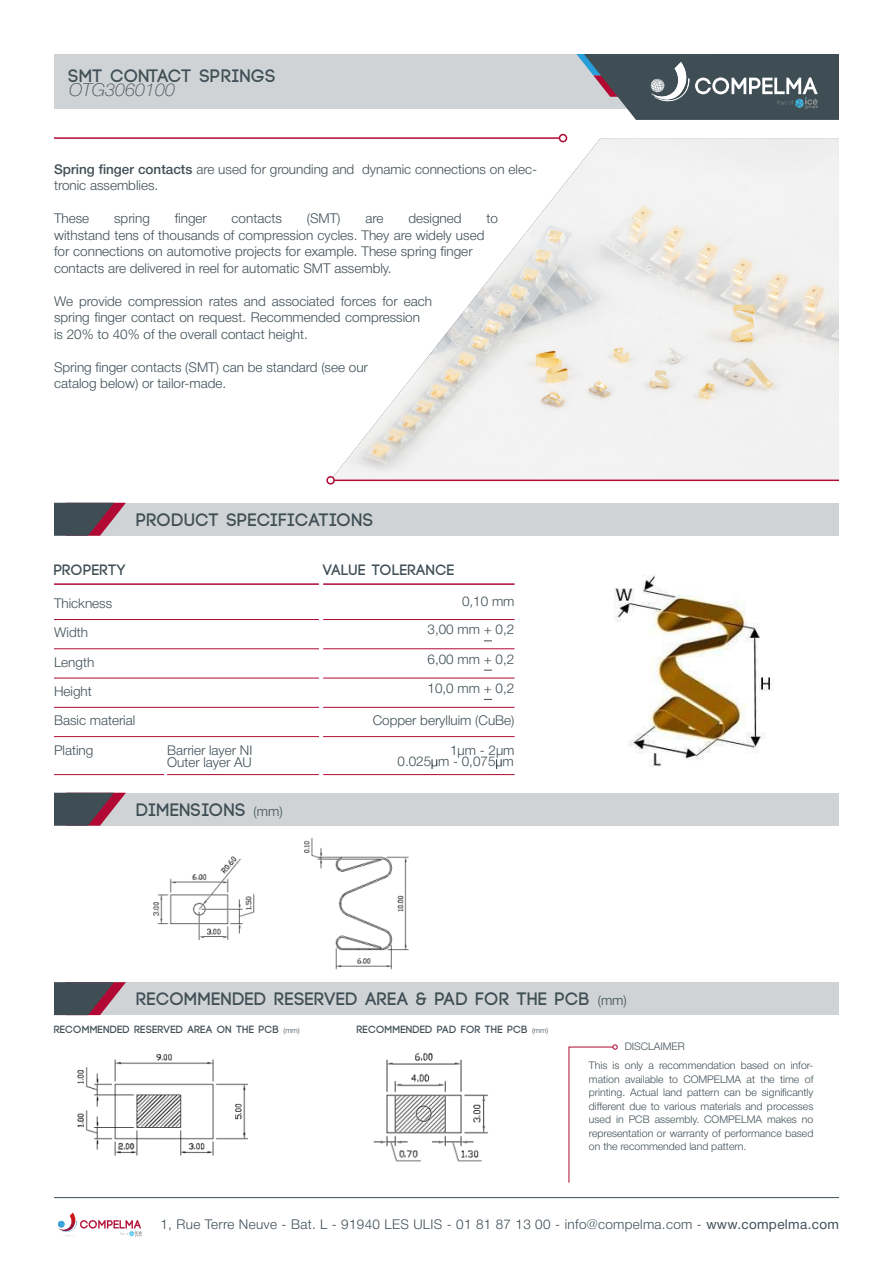
<style>
.page{position:relative;width:893px;height:1263px;background:#fff}
.page>*{position:absolute;margin:0;border:0;box-sizing:border-box;transform-origin:0 0}
.t1{font:700 18px "Code";letter-spacing:.05em;color:#3f4e55}
.t2{font:italic 100 18px "Helvetica Neue";color:#3f4e55}
.t3{font:100 15.75px "Helvetica Neue";color:#000}
.t4{font:700 15px "Code";letter-spacing:.05em;color:#3f4e55}
.t5{font:300 13.5px/16.5px "Helvetica Neue";color:#3f4e55}
.t6{font:300 13.5px "Helvetica Neue";letter-spacing:.025em;color:#3f4e55}
.t7{font:300 10.5px/13.5px "Helvetica Neue";color:#3f4e55;text-align:justify}
.t8{font:700 10.5px "Code";letter-spacing:.05em;color:#3f4e55}
.s1{font-weight:500}
.s2{font-family:"Helvetica Neue";font-weight:300;font-size:13.5px}
.s3{font-family:"Helvetica Neue";font-weight:300;font-size:7.5px}
.s4{font-weight:400}
</style>
<div class="page">
<div style="left:54px;top:54px;width:785px;height:54px;background:#cfd3d5"></div>
<div style="left:54px;top:503px;width:785px;height:33px;background:#cfd3d5"></div>
<div style="left:54px;top:793px;width:785px;height:33px;background:#cfd3d5"></div>
<img style="left:333px;top:138px;width:506px;height:342px">
<svg style="left:54px;top:503px;width:72px;height:33px"></svg>
<svg style="left:54px;top:793px;width:72px;height:33px"></svg>
<svg style="left:576px;top:54px;width:263px;height:66px;background:#616d73"></svg>
<hr style="left:54px;top:137px;width:508px;height:2px;background:#b10933">
<div style="left:559px;top:135px;width:7px;height:7px;background:#fff;border-radius:50%"></div>
<div style="left:559px;top:134px;width:8px;height:8px;border:2px solid #b10933;border-radius:50%"></div>
<hr style="left:332px;top:480px;width:507px;height:1px;background:#b10933">
<div style="left:326px;top:476px;width:9px;height:9px;border:2px solid #b10933;border-radius:50%"></div>
<hr style="left:54px;top:583px;width:265px;height:2px;background:#b10933">
<hr style="left:323px;top:583px;width:191px;height:2px;background:#b10933">
<hr style="left:54px;top:619px;width:265px;height:1px;background:#b10933">
<hr style="left:323px;top:619px;width:191px;height:1px;background:#b10933">
<hr style="left:54px;top:678px;width:265px;height:1px;background:#b10933">
<hr style="left:323px;top:678px;width:191px;height:1px;background:#b10933">
<hr style="left:54px;top:736px;width:265px;height:1px;background:#b10933">
<hr style="left:323px;top:736px;width:191px;height:1px;background:#b10933">
<hr style="left:54px;top:648px;width:265px;height:1px;background:#b10933">
<hr style="left:323px;top:648px;width:191px;height:1px;background:#b10933">
<hr style="left:54px;top:707px;width:265px;height:1px;background:#b10933">
<hr style="left:323px;top:707px;width:191px;height:1px;background:#b10933">
<hr style="left:54px;top:774px;width:110px;height:1px;background:#b10933">
<hr style="left:167px;top:774px;width:152px;height:1px;background:#b10933">
<hr style="left:323px;top:774px;width:191px;height:1px;background:#b10933">
<hr style="left:54px;top:1197px;width:785px;height:1px;background:#3f4e55">
<svg style="left:58px;top:1212px;width:83px;height:25px"></svg>
<img style="left:58px;top:1235px;width:25px;height:2px">
<div style="left:54px;top:982px;width:785px;height:33px;background:#cfd3d5"></div>
<svg style="left:54px;top:982px;width:72px;height:33px"></svg>
<svg style="left:568px;top:1044px;width:50px;height:139px"></svg>
<img style="left:608px;top:574px;width:180px;height:193px">
<svg style="left:431px;top:759px;width:6px;height:10px"></svg>
<svg style="left:496px;top:759px;width:6px;height:10px"></svg>
<img style="left:129px;top:834px;width:287px;height:144px">
<img style="left:77px;top:1053px;width:171px;height:103px">
<img style="left:365px;top:1047px;width:123px;height:121px">
<h1 class="t1" style="left:68px;top:67px;width:209px">SMT CONTACT SPRINGS</h1>
<h1 class="t2" style="left:69px;top:76px;width:108px">OTG3060100</h1>
<p class="t5" style="left:54px;top:160px;width:485px"><span class="s1">Spring finger contacts</span> are used for grounding and dynamic connections on elec&shy;tronic assemblies.</p>
<p class="t5" style="left:54px;top:209px;width:37px">These</p>
<p class="t5" style="left:114px;top:209px;width:37px">spring</p>
<p class="t5" style="left:175px;top:209px;width:34px">finger</p>
<p class="t5" style="left:232px;top:209px;width:52px">contacts</p>
<p class="t5" style="left:307px;top:209px;width:35px">(SMT)</p>
<p class="t5" style="left:365px;top:209px;width:20px">are</p>
<p class="t5" style="left:408px;top:209px;width:55px">designed</p>
<p class="t5" style="left:486px;top:209px;width:13px">to</p>
<p class="t5" style="left:54px;top:226px;width:432px">withstand tens of thousands of compression cycles. They are widely used for connections on automotive projects for example. These spring finger contacts are delivered in reel for automatic SMT assembly.</p>
<p class="t5" style="left:54px;top:291px;width:380px">We provide compression rates and associated forces for each spring finger contact on request. Recommended compression is 20% to 40% of the overall contact height.</p>
<p class="t5" style="left:54px;top:357px;width:315px">Spring finger contacts (SMT) can be standard (see our catalog below) or tailor-made.</p>
<h1 class="t1" style="left:136px;top:510px;width:238px">PRODUCT SPECIFICATIONS</h1>
<p class="t4" style="left:54px;top:563px;width:73px">PROPERTY</p>
<p class="t4" style="left:323px;top:563px;width:132px">VALUE TOLERANCE</p>
<p class="t5" style="left:54px;top:594px;width:60px">Thickness</p>
<p class="t5" style="left:462px;top:592px;width:54px">0,10 mm</p>
<p class="t5" style="left:54px;top:623px;width:36px">Width</p>
<p class="t5" style="left:427px;top:620px;width:88px">3,00 mm + 0,2</p>
<p class="t5" style="left:54px;top:653px;width:42px">Length</p>
<p class="t5" style="left:427px;top:650px;width:88px">6,00 mm + 0,2</p>
<p class="t5" style="left:54px;top:682px;width:39px">Height</p>
<p class="t5" style="left:427px;top:679px;width:88px">10,0 mm + 0,2</p>
<p class="t5" style="left:54px;top:711px;width:83px">Basic material</p>
<p class="t5" style="left:373px;top:711px;width:143px">Copper berylluim (CuBe)</p>
<p class="t5" style="left:54px;top:740px;width:41px">Plating</p>
<p class="t5" style="left:167px;top:742px;width:87px;line-height:12.6px">Barrier layer NI<br>Outer layer AU</p>
<p class="t5" style="left:450px;top:740px;width:66px">1µm - 2µm</p>
<p class="t5" style="left:397px;top:752px;width:118px">0.025 m - 0,075 m</p>
<h1 class="t1" style="left:136px;top:800px;width:148px">DIMENSIONS <span class="s2">(mm)</span></h1>
<p class="t3" style="left:216px;top:979px;width:32px">0,80</p>
<p class="t3" style="left:368px;top:982px;width:32px">0,30</p>
<h1 class="t1" style="left:136px;top:990px;width:492px">RECOMMENDED RESERVED AREA &amp; PAD FOR THE PCB <span class="s2">(mm)</span></h1>
<p class="t8" style="left:54px;top:1024px;width:247px">RECOMMENDED RESERVED AREA ON THE PCB <span class="s3">(mm)</span></p>
<p class="t8" style="left:357px;top:1024px;width:193px">RECOMMENDED PAD FOR THE PCB <span class="s3">(mm)</span></p>
<p class="t3" style="left:299px;top:993px;width:32px">0,80</p>
<p class="t3" style="left:218px;top:1010px;width:32px">0,50</p>
<p class="t3" style="left:505px;top:1015px;width:32px">0,78</p>
<p class="t7" style="left:625px;top:1039px;width:62px">DISCLAIMER</p>
<p class="t7" style="left:589px;top:1058px;width:226px">This is only a recommendation based on infor&shy;mation available to COMPELMA at the time of printing. Actual land pattern can be significantly different due to various materials and processes used in PCB assembly. COMPELMA makes no representation or warranty of performance based on the recommended land pattern.</p>
<p class="t6" style="left:160px;top:1213px;width:680px">1, Rue Terre Neuve - Bat. L - 91940 LES ULIS - 01 81 87 13 00 - info@compelma.com - <span class="s4">www.compelma.com</span></p>
</div>
